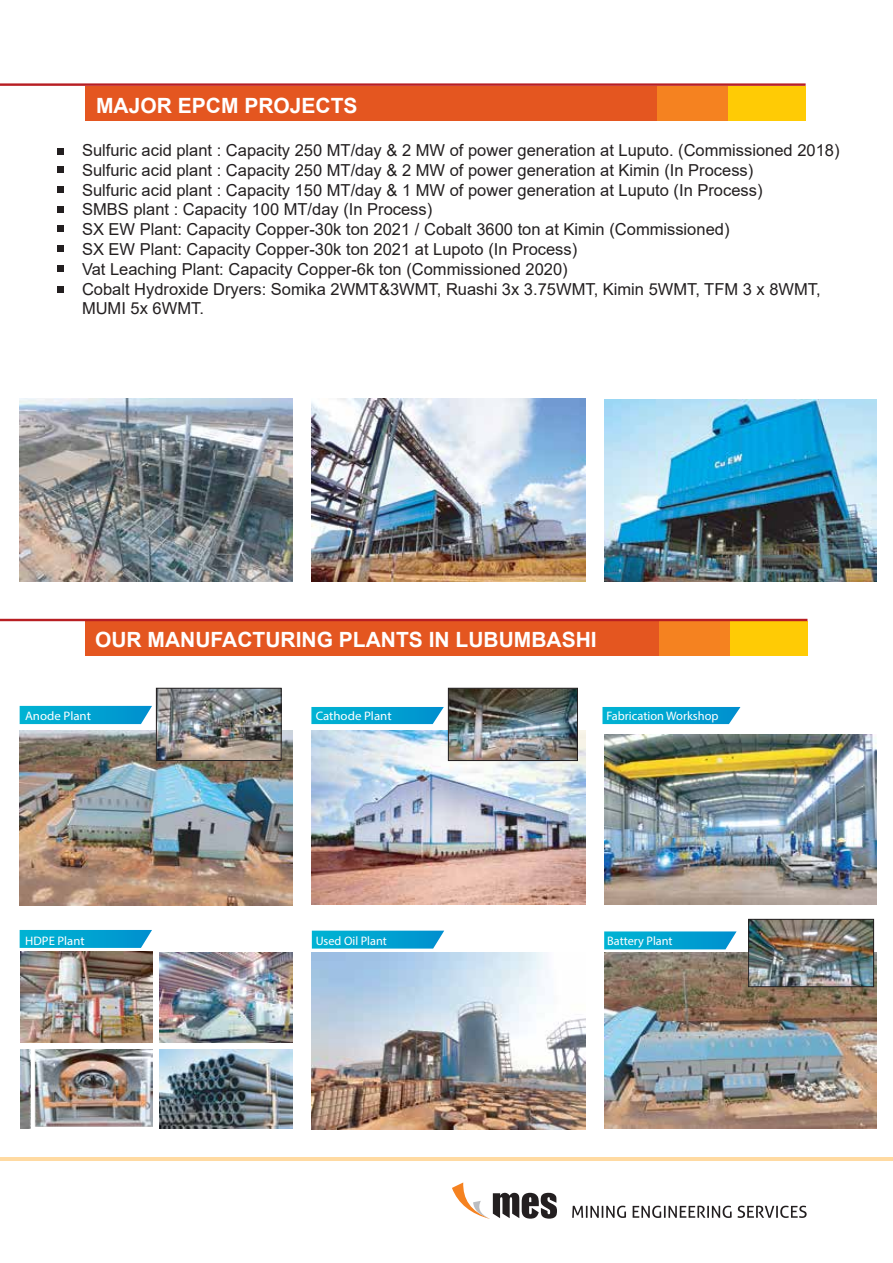
<style>
.page{position:relative;width:893px;height:1263px;background:#fff}
.page>*{position:absolute;margin:0;border:0;box-sizing:border-box;transform-origin:0 0}
.t1{font:700 21px "Arial";color:#fff}
.t2{font:16.5px/19.8px "Arial";color:#231f20}
.t3{font:700 12.3px "Myriad Pro";color:#fff}
.t4{font:700 12.3px "Myriad Pro";color:#fff;scale:1.05 1}
</style>
<div class="page">
<hr style="left:0;top:1157px;width:893px;height:3px;background:#ffdaa2">
<svg style="left:572px;top:1206px;width:235px;height:12px"></svg>
<svg style="left:452px;top:1182px;width:105px;height:37px"></svg>
<div style="left:85px;top:86px;width:572px;height:34px;background:#e45620"></div>
<div style="left:657px;top:86px;width:71px;height:34px;background:#f58220"></div>
<div style="left:728px;top:86px;width:78px;height:34px;background:#ffcb05"></div>
<svg style="left:0;top:83px;width:806px;height:3px;background:#c5484c"></svg>
<div style="left:85px;top:621px;width:574px;height:35px;background:#e45620"></div>
<div style="left:659px;top:621px;width:71px;height:35px;background:#f58220"></div>
<div style="left:730px;top:621px;width:77px;height:35px;background:#ffcb05"></div>
<hr style="left:0;top:619px;width:807px;height:2px;background:#b81e23">
<img style="left:311px;top:731px;width:275px;height:174px">
<img style="left:19px;top:398px;width:273px;height:184px">
<img style="left:19px;top:730px;width:273px;height:176px">
<svg style="left:20px;top:706px;width:132px;height:18px;background:#0aa7d2"></svg>
<img style="left:158px;top:690px;width:121px;height:69px">
<div style="left:156px;top:688px;width:125px;height:73px;border:1px solid #231f20"></div>
<img style="left:450px;top:690px;width:126px;height:69px">
<div style="left:448px;top:688px;width:130px;height:73px;border:1px solid #231f20"></div>
<img style="left:604px;top:734px;width:273px;height:171px">
<img style="left:20px;top:952px;width:132px;height:91px">
<img style="left:160px;top:952px;width:132px;height:91px">
<img style="left:604px;top:952px;width:273px;height:177px">
<img style="left:311px;top:952px;width:275px;height:177px">
<img style="left:750px;top:921px;width:122px;height:64px">
<div style="left:748px;top:919px;width:126px;height:68px;border:1px solid #231f20"></div>
<img style="left:311px;top:399px;width:275px;height:183px">
<img style="left:604px;top:400px;width:273px;height:182px">
<svg style="left:311px;top:707px;width:133px;height:17px;background:#0ba7d3"></svg>
<svg style="left:602px;top:707px;width:138px;height:17px;background:#0aa7d2"></svg>
<svg style="left:20px;top:930px;width:132px;height:18px;background:#0ba7d3"></svg>
<svg style="left:312px;top:931px;width:132px;height:17px;background:#0aa6d2"></svg>
<svg style="left:604px;top:931px;width:133px;height:18px;background:#11a9d4"></svg>
<svg style="left:58px;top:148px;width:6px;height:6px"></svg>
<svg style="left:58px;top:167px;width:6px;height:6px"></svg>
<svg style="left:58px;top:186px;width:6px;height:6px"></svg>
<svg style="left:58px;top:207px;width:6px;height:6px"></svg>
<div style="left:58px;top:225px;width:6px;height:7px;background:#231f20"></div>
<svg style="left:58px;top:245px;width:6px;height:6px"></svg>
<svg style="left:58px;top:265px;width:6px;height:6px"></svg>
<div style="left:58px;top:286px;width:6px;height:7px;background:#231f20"></div>
<img style="left:160px;top:1049px;width:132px;height:80px">
<img style="left:21px;top:1049px;width:131px;height:80px">
<p class="t1" style="left:96px;top:91px;width:263px">MAJOR EPCM PROJECTS</p>
<p class="t2" style="left:82px;top:140px;width:759px">Sulfuric acid plant : Capacity 250 MT/day &amp; 2 MW of power generation at Luputo. (Commissioned 2018)<br>Sulfuric acid plant : Capacity 250 MT/day &amp; 2 MW of power generation at Kimin (In Process)<br>Sulfuric acid plant : Capacity 150 MT/day &amp; 1 MW of power generation at Luputo (In Process)<br>SMBS plant : Capacity 100 MT/day (In Process)<br>SX EW Plant: Capacity Copper-30k ton 2021 / Cobalt 3600 ton at Kimin (Commissioned)<br>SX EW Plant: Capacity Copper-30k ton 2021 at Lupoto (In Process)<br>Vat Leaching Plant: Capacity Copper-6k ton (Commissioned 2020)<br>Cobalt Hydroxide Dryers: Somika 2WMT&amp;3WMT, Ruashi 3x 3.75WMT, Kimin 5WMT, TFM 3 x 8WMT, MUMI 5x 6WMT.</p>
<p class="t1" style="left:95px;top:625px;width:503px">OUR MANUFACTURING PLANTS IN LUBUMBASHI</p>
<p class="t4" style="left:25px;top:708px;width:64px">Anode Plant</p>
<p class="t4" style="left:316px;top:708px;width:74px">Cathode Plant</p>
<p class="t3" style="left:606px;top:708px;width:114px">Fabrication Workshop</p>
<p class="t3" style="left:25px;top:933px;width:61px">HDPE Plant</p>
<p class="t3" style="left:316px;top:933px;width:73px">Used Oil Plant</p>
<p class="t3" style="left:607px;top:933px;width:67px">Battery Plant</p>
</div>
